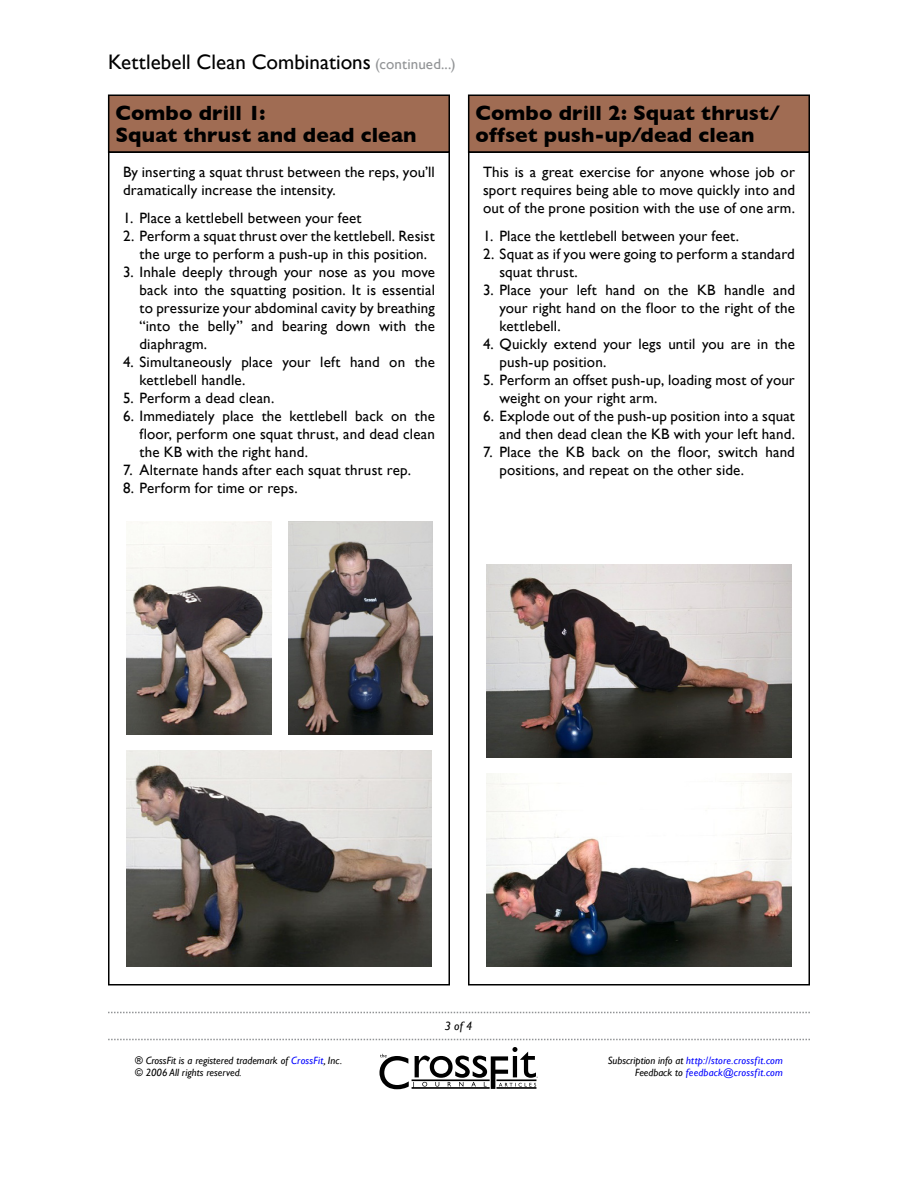
<style>
.page{position:relative;width:918px;height:1188px;background:#fff}
.page>*{position:absolute;margin:0;border:0;box-sizing:border-box;transform-origin:0 0}
.Box_Title_Format{font:700 21px/22.5px "Gill Sans";letter-spacing:.005em;color:#000}
.t1{font:21px "Gill Sans";color:#000}
.Body_Paragraph{font:15px/18px "Gill Sans";letter-spacing:.01em;color:#000}
.t2{font:italic 12px "Gill Sans";color:#000}
.t3{font:italic 10.5px/12.6px "Gill Sans";letter-spacing:.015em;color:#00f;text-align:right}
.t4{font:italic 10.5px/12.6px "Gill Sans";color:#000}
.s1{font-size:15px;color:#929496}
.s2{color:#00f}
.s3{color:#000}
</style>
<div class="page">
<svg style="left:380px;top:1047px;width:158px;height:42px"></svg>
<svg style="left:108px;top:1012px;width:702px;height:1px"></svg>
<svg style="left:108px;top:1039px;width:702px;height:1px"></svg>
<div style="left:109px;top:95px;width:340px;height:57px;background:#a06c53"></div>
<div style="left:108px;top:94px;width:342px;height:59px;border:2px solid #000"></div>
<div style="left:108px;top:151px;width:342px;height:835px;border:2px solid #000"></div>
<div style="left:469px;top:95px;width:340px;height:57px;background:#a06c53"></div>
<div style="left:468px;top:94px;width:342px;height:59px;border:2px solid #000"></div>
<div style="left:468px;top:151px;width:342px;height:835px;border:2px solid #000"></div>
<img style="left:126px;top:751px;width:306px;height:216px">
<img style="left:127px;top:521px;width:144px;height:214px">
<img style="left:288px;top:521px;width:145px;height:214px">
<img style="left:486px;top:564px;width:305px;height:193px">
<img style="left:486px;top:774px;width:306px;height:193px">
<h1 class="t1" style="left:108px;top:49px;width:349px">Kettlebell Clean Combinations <span class="s1">(continued...)</span></h1>
<p class="Box_Title_Format" style="left:115px;top:101px;width:303px">Combo drill 1:<br>Squat thrust and dead clean</p>
<p class="Body_Paragraph" style="left:123px;top:163px;width:313px">By inserting a squat thrust between the reps, you’ll dramatically increase the intensity.</p>
<p class="Body_Paragraph" style="left:123px;top:209px;width:240px">1. Place a kettlebell between your feet</p>
<p class="Body_Paragraph" style="left:123px;top:227px;width:313px;text-align:center">2. Perform a squat thrust over the kettlebell. Resist the urge to perform a push-up in this position.</p>
<p class="Body_Paragraph" style="left:140px;top:263px;width:297px;text-align:justify;text-indent:-16px">3. Inhale deeply through your nose as you move back into the squatting position. It is essential to pressurize your abdominal cavity by breathing “into the belly” and bearing down with the diaphragm.</p>
<p class="Body_Paragraph" style="left:140px;top:353px;width:297px;text-indent:-16px">4. Simultaneously place your left hand on the kettlebell handle.</p>
<p class="Body_Paragraph" style="left:123px;top:389px;width:153px">5. Perform a dead clean.</p>
<p class="Body_Paragraph" style="left:140px;top:407px;width:297px;text-align:justify;text-indent:-16px">6. Immediately place the kettlebell back on the floor, perform one squat thrust, and dead clean the KB with the right hand.</p>
<p class="Body_Paragraph" style="left:123px;top:461px;width:290px">7. Alternate hands after each squat thrust rep.</p>
<p class="Body_Paragraph" style="left:123px;top:479px;width:176px">8. Perform for time or reps.</p>
<p class="Box_Title_Format" style="left:475px;top:101px;width:306px">Combo drill 2: Squat thrust/ offset push-up/dead clean</p>
<p class="Body_Paragraph" style="left:483px;top:163px;width:314px;text-align:justify">This is a great exercise for anyone whose job or sport requires being able to move quickly into and out of the prone position with the use of one arm.</p>
<p class="Body_Paragraph" style="left:483px;top:227px;width:258px">1. Place the kettlebell between your feet.</p>
<p class="Body_Paragraph" style="left:500px;top:245px;width:297px;text-indent:-16px">2. Squat as if you were going to perform a standard squat thrust.</p>
<p class="Body_Paragraph" style="left:500px;top:281px;width:297px;text-align:justify;text-indent:-16px">3. Place your left hand on the KB handle and your right hand on the floor to the right of the kettlebell.</p>
<p class="Body_Paragraph" style="left:500px;top:335px;width:297px;text-indent:-16px">4. Quickly extend your legs until you are in the push-up position.</p>
<p class="Body_Paragraph" style="left:500px;top:371px;width:297px;text-indent:-16px">5. Perform an offset push-up, loading most of your weight on your right arm.</p>
<p class="Body_Paragraph" style="left:483px;top:407px;width:313px;text-align:right">6. Explode out of the push-up position into a squat and then dead clean the KB with your left hand.</p>
<p class="Body_Paragraph" style="left:500px;top:443px;width:297px;text-indent:-16px">7. Place the KB back on the floor, switch hand positions, and repeat on the other side.</p>
<p class="t2" style="left:454px;top:1019px;width:20px">of 4</p>
<p class="t4" style="left:135px;top:1054px;width:209px">® CrossFit is a registered trademark of <span class="s2">CrossFit</span>, Inc. © 2006 All rights reserved.</p>
<p class="t3" style="left:608px;top:1054px;width:177px"><span class="s3">Subscription info at</span> http://store.crossfit.com<br><span class="s3">Feedback to</span> feedback@crossfit.com</p>
</div>
